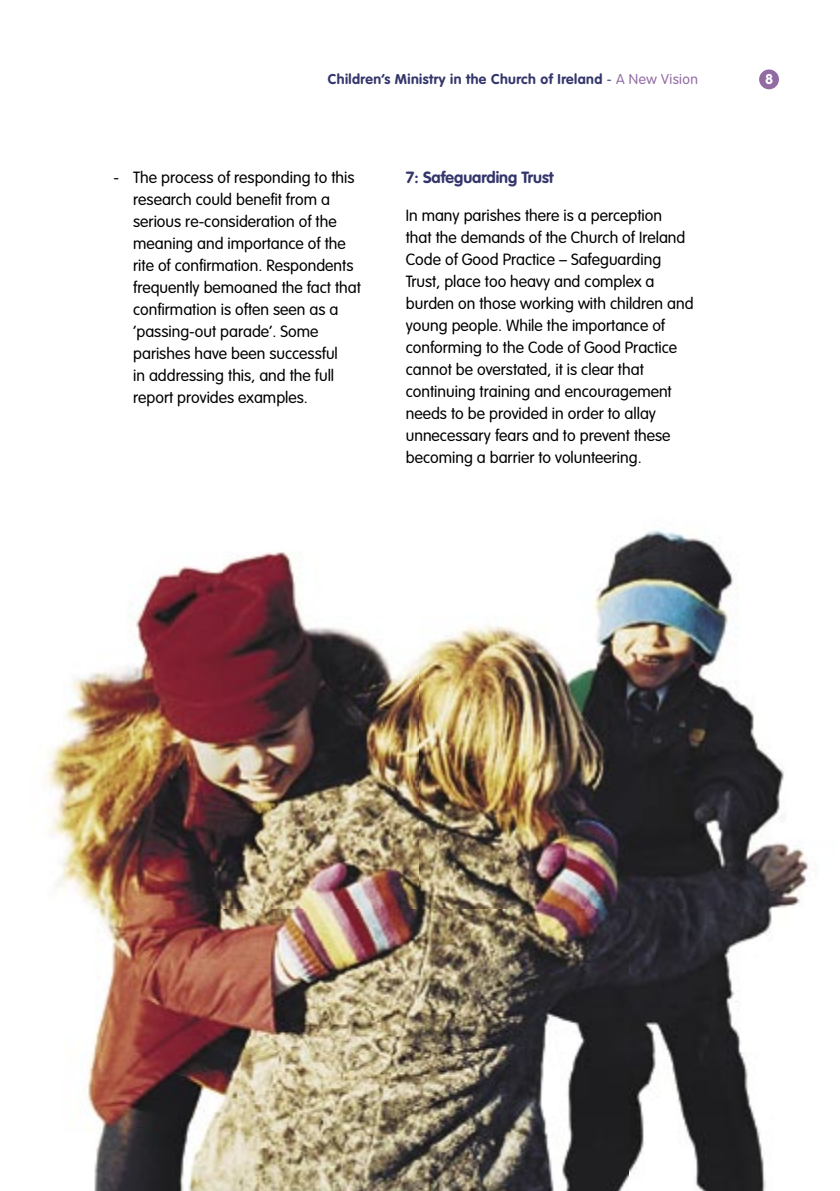
<style>
.page{position:relative;width:840px;height:1191px;background:#fff}
.page>*{position:absolute;margin:0;border:0;box-sizing:border-box;transform-origin:0 0}
.t1{font:300 16px/22px "VAG Rounded";color:#000}
.t2{font:700 16px "VAG Rounded";color:#33366b}
.t3{font:700 14px "VAG Rounded";letter-spacing:.03em;color:#33366b}
.t4{font:700 14px "VAG Rounded";color:#fff}
.s1{font-weight:300}
.s2{font-weight:300;color:#916ba2}
</style>
<div class="page">
<img style="left:46px;top:530px;width:763px;height:661px">
<div style="left:758px;top:69px;width:20px;height:20px;background:#916ba2;border-radius:50%"></div>
<p class="t3" style="left:328px;top:71px;width:371px">Children’s Ministry in the Church of Ireland <span class="s1">-</span> <span class="s2">A New Vision</span></p>
<p class="t4" style="left:764px;top:71px;width:10px">8</p>
<p class="t1" style="left:133px;top:166px;width:229px;text-indent:-20px">- The process of responding to this research could benefit from a serious re-consideration of the meaning and importance of the rite of confirmation. Respondents frequently bemoaned the fact that confirmation is often seen as a ‘passing-out parade’. Some parishes have been successful<br>in addressing this, and the full report provides examples.</p>
<p class="t2" style="left:405px;top:168px;width:149px">7: Safeguarding Trust</p>
<p class="t1" style="left:405px;top:204px;width:289px">In many parishes there is a perception<br>that the demands of the Church of Ireland Code of Good Practice – Safeguarding Trust, place too heavy and complex a burden on those working with children and young people. While the importance of conforming to the Code of Good Practice cannot be overstated, it is clear that continuing training and encouragement needs to be provided in order to allay unnecessary fears and to prevent these becoming a barrier to volunteering.</p>
</div>
